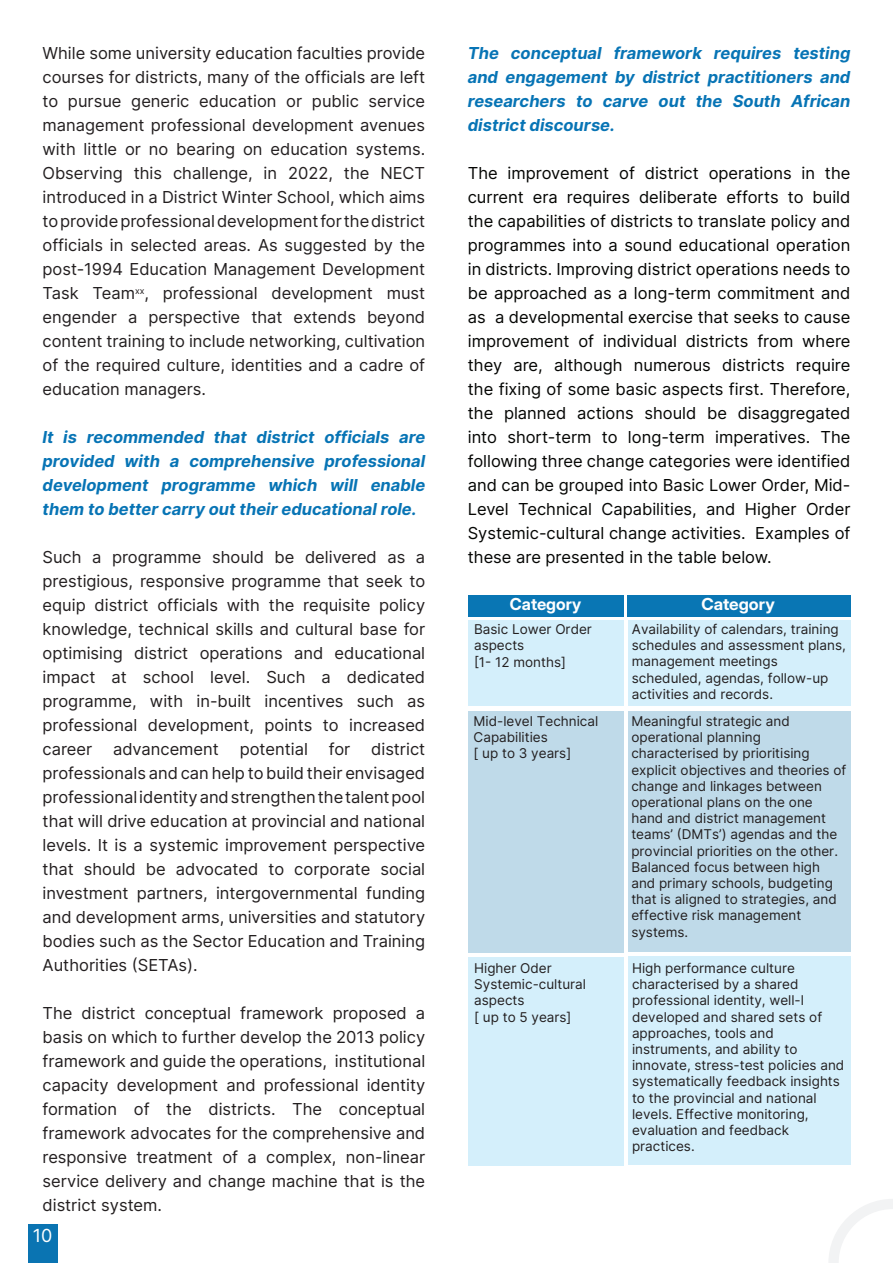
<style>
.page{position:relative;width:893px;height:1263px;background:#fff}
.page>*{position:absolute;margin:0;border:0;box-sizing:border-box;transform-origin:0 0}
.t1{font:18px "Inter";color:#fff}
.t2{font:16.5px/24px "Inter";color:#231f20;text-align:justify}
.t3{font:16.5px/24px "Inter";color:#040503;text-align:justify}
.t4{font:italic 700 16.5px/24px "Inter";color:#0774b5;text-align:justify}
.t5{font:700 16.5px "Inter Display";color:#fefefe}
.t6{font:13.5px/16.2px "Inter";color:#231f20}
</style>
<div class="page">
<div style="left:28px;top:1225px;width:29px;height:38px;background:#0a74b2"></div>
<svg style="left:829px;top:1199px;width:64px;height:64px"></svg>
<div style="left:468px;top:595px;width:156px;height:22px;background:#0976b4"></div>
<div style="left:627px;top:595px;width:224px;height:22px;background:#0976b4"></div>
<div style="left:628px;top:621px;width:223px;height:85px;background:#d4effb"></div>
<div style="left:628px;top:711px;width:222px;height:241px;background:#bfdae9"></div>
<div style="left:468px;top:621px;width:156px;height:85px;background:#d4effb"></div>
<div style="left:468px;top:711px;width:156px;height:241px;background:#bfdae9"></div>
<div style="left:628px;top:957px;width:223px;height:208px;background:#d4effb"></div>
<div style="left:468px;top:957px;width:156px;height:208px;background:#d4effb"></div>
<p class="t2" style="left:43px;top:40px;width:384px">While some university education faculties provide courses for districts, many of the officials are left to pursue generic education or public service management professional development avenues with little or no bearing on education systems.<br>Observing this challenge, in 2022, the NECT introduced in a District Winter School, which aims to provide professional development for the district officials in selected areas. As suggested by the post-1994 Education Management Development Task Team<sup>xx</sup>, professional development must engender a perspective that extends beyond content training to include networking, cultivation of the required culture, identities and a cadre of education managers.</p>
<p class="t4" style="left:43px;top:425px;width:384px">It is recommended that district officials are provided with a comprehensive professional development programme which will enable them to better carry out their educational role.</p>
<p class="t2" style="left:43px;top:544px;width:384px">Such a programme should be delivered as a prestigious, responsive programme that seek to equip district officials with the requisite policy knowledge, technical skills and cultural base for optimising district operations and educational impact at school level. Such a dedicated programme, with in-built incentives such as professional development, points to increased career</p>
<p class="t2" style="left:113px;top:736px;width:107px">advancement</p>
<p class="t2" style="left:240px;top:736px;width:70px">potential</p>
<p class="t2" style="left:329px;top:736px;width:23px">for</p>
<p class="t2" style="left:43px;top:736px;width:384px;text-indent:329px">district professionals and can help to build their envisaged professional identity and strengthen the talent pool that will drive education at provincial and national levels. It is a systemic improvement perspective that should be advocated to corporate social investment partners, intergovernmental funding and development arms, universities and statutory bodies such as the Sector Education and Training Authorities (SETAs).</p>
<p class="t2" style="left:43px;top:1000px;width:384px">The district conceptual framework proposed a basis on which to further develop the 2013 policy framework and guide the operations, institutional capacity development and professional identity formation of the districts. The conceptual framework advocates for the comprehensive and responsive treatment of a complex, non-linear service delivery and change machine that is the district system.</p>
<p class="t1" style="left:33px;top:1222px;width:21px">10</p>
<p class="t4" style="left:468px;top:41px;width:384px">The conceptual framework requires testing and engagement by district practitioners and researchers to carve out the South African district discourse.</p>
<p class="t3" style="left:468px;top:160px;width:384px">The improvement of district operations in the current era requires deliberate efforts to build the capabilities of districts to translate policy and programmes into a sound educational operation in districts. Improving district operations needs to be approached as a long-term commitment and as a developmental exercise that seeks to cause improvement of individual districts from where they are, although numerous districts require the fixing of some basic aspects first. Therefore, the planned actions should be disaggregated into short-term to long-term imperatives. The following three change categories were identified and can be grouped into Basic Lower Order, Mid-Level Technical Capabilities, and Higher Order Systemic-cultural change activities. Examples of these are presented in the table below.</p>
<p class="t5" style="left:510px;top:592px;width:73px">Category</p>
<p class="t5" style="left:701px;top:591px;width:75px">Category</p>
<p class="t6" style="left:474px;top:621px;width:119px">Basic Lower Order aspects<br>[1- 12 months]</p>
<p class="t6" style="left:632px;top:621px;width:215px">Availability of calendars, training schedules and assessment plans, management meetings scheduled, agendas, follow-up activities and records.</p>
<p class="t6" style="left:474px;top:713px;width:126px">Mid-level Technical<br>Capabilities<br>[ up to 3 years]</p>
<p class="t6" style="left:631px;top:713px;width:216px">Meaningful strategic and operational planning characterised by prioritising explicit objectives and theories of change and linkages between operational plans on the one hand and district management teams’ (DMTs’) agendas and the provincial priorities on the other.<br>Balanced focus between high and primary schools, budgeting that is aligned to strategies, and effective risk management systems.</p>
<p class="t6" style="left:474px;top:960px;width:113px">Higher Oder<br>Systemic-cultural aspects<br>[ up to 5 years]</p>
<p class="t6" style="left:632px;top:959px;width:214px">High performance culture characterised by a shared professional identity, well-l developed and shared sets of approaches, tools and instruments, and ability to innovate, stress-test policies and systematically feedback insights to the provincial and national levels. Effective monitoring, evaluation and feedback practices.</p>
</div>
